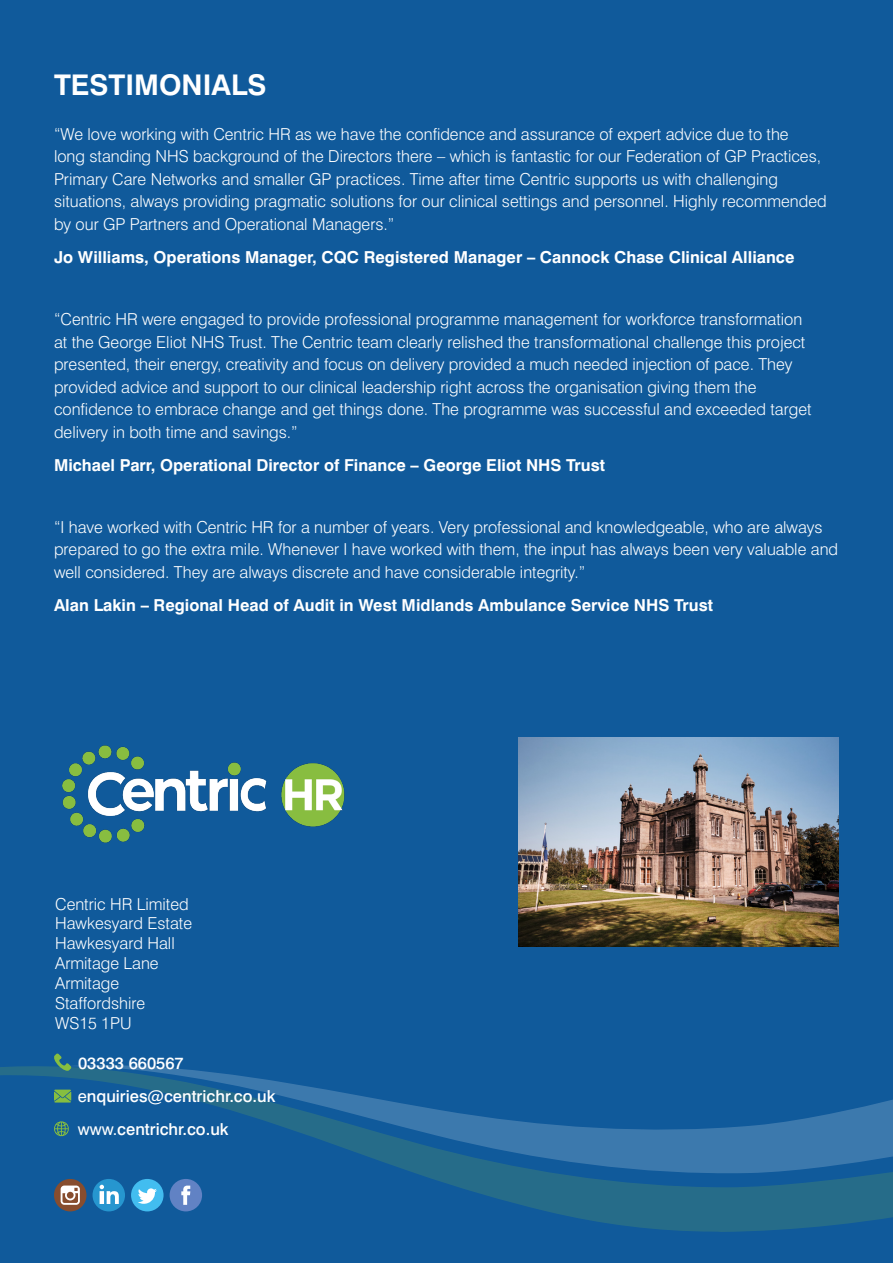
<style>
.page{position:relative;width:893px;height:1263px;background:#105a9b}
.page>*{position:absolute;margin:0;border:0;box-sizing:border-box;transform-origin:0 0}
.t1{font:700 28.5px "Swiss 721 BT";color:#fff}
.t2{font:300 16.5px/22.5px "Swiss 721 BT";color:#fff}
.t3{font:700 16.5px "Swiss 721 BT";color:#fff}
.t4{font:500 16.5px "Swiss 721 BT";color:#fff}
.s1{font-weight:400}
</style>
<div class="page">
<svg style="left:0;top:1066px;width:893px;height:166px"></svg>
<svg style="left:65px;top:1065px;width:828px;height:110px"></svg>
<img style="left:519px;top:738px;width:320px;height:209px">
<img style="left:62px;top:745px;width:283px;height:98px">
<svg style="left:54px;top:1089px;width:17px;height:13px"></svg>
<svg style="left:53px;top:1053px;width:18px;height:19px"></svg>
<svg style="left:53px;top:1120px;width:17px;height:17px"></svg>
<div style="left:170px;top:1179px;width:32px;height:32px;background:#6182c4;border-radius:50%"></div>
<svg style="left:181px;top:1185px;width:9px;height:20px"></svg>
<div style="left:54px;top:1179px;width:32px;height:32px;background:#874d2e;border-radius:50%"></div>
<svg style="left:61px;top:1185px;width:19px;height:20px"></svg>
<div style="left:93px;top:1179px;width:32px;height:32px;background:#2696cf;border-radius:50%"></div>
<svg style="left:100px;top:1185px;width:19px;height:19px"></svg>
<div style="left:131px;top:1179px;width:33px;height:32px;background:#42bdf0;border-radius:50%"></div>
<svg style="left:138px;top:1188px;width:19px;height:16px"></svg>
<p class="t1" style="left:54px;top:67px;width:214px">TESTIMONIALS</p>
<p class="t2" style="left:54px;top:122px;width:774px">“We love working with Centric HR as we have the confidence and assurance of expert advice due to the<br>long standing NHS background of the Directors there – which is fantastic for our Federation of GP Practices, Primary Care Networks and smaller GP practices. Time after time Centric supports us with challenging situations, always providing pragmatic solutions for our clinical settings and personnel. Highly recommended by our GP Partners and Operational Managers.”</p>
<p class="t3" style="left:54px;top:247px;width:742px">Jo Williams, Operations Manager, CQC Registered Manager – Cannock Chase Clinical Alliance</p>
<p class="t2" style="left:54px;top:308px;width:759px">“Centric HR were engaged to provide professional programme management for workforce transformation at the George Eliot NHS Trust. The Centric team clearly relished the transformational challenge this project presented, their energy, creativity and focus on delivery provided a much needed injection of pace. They provided advice and support to our clinical leadership right across the organisation giving them the confidence to embrace change and get things done. The programme was successful and exceeded target delivery in both time and savings.”</p>
<p class="t3" style="left:54px;top:455px;width:553px">Michael Parr, Operational Director of Finance – George Eliot NHS Trust</p>
<p class="t2" style="left:54px;top:516px;width:786px">“I have worked with Centric HR for a number of years. Very professional and knowledgeable, who are always prepared to go the extra mile. Whenever I have worked with them, the input has always been very valuable and well considered. They are always discrete and have considerable integrity.”</p>
<p class="t3" style="left:54px;top:595px;width:660px">Alan Lakin – Regional Head of Audit in West Midlands Ambulance Service NHS Trust</p>
<p class="t2" style="left:55px;top:892px;width:135px">Centric HR Limited</p>
<p class="t2" style="left:55px;top:912px;width:138px">Hawkesyard Estate</p>
<p class="t2" style="left:55px;top:932px;width:121px">Hawkesyard Hall</p>
<p class="t2" style="left:55px;top:952px;width:105px">Armitage Lane</p>
<p class="t2" style="left:55px;top:972px;width:66px">Armitage</p>
<p class="t2" style="left:55px;top:991px;width:92px">Staffordshire</p>
<p class="t2" style="left:55px;top:1011px;width:78px">WS15 1PU</p>
<p class="t4" style="left:78px;top:1053px;width:107px">03333 660567</p>
<p class="t4" style="left:78px;top:1086px;width:199px"><span class="s1">e</span>nquiries@centrichr.co.uk</p>
<p class="t4" style="left:78px;top:1119px;width:152px"><span class="s1">www.</span>centrichr.co.uk</p>
</div>
